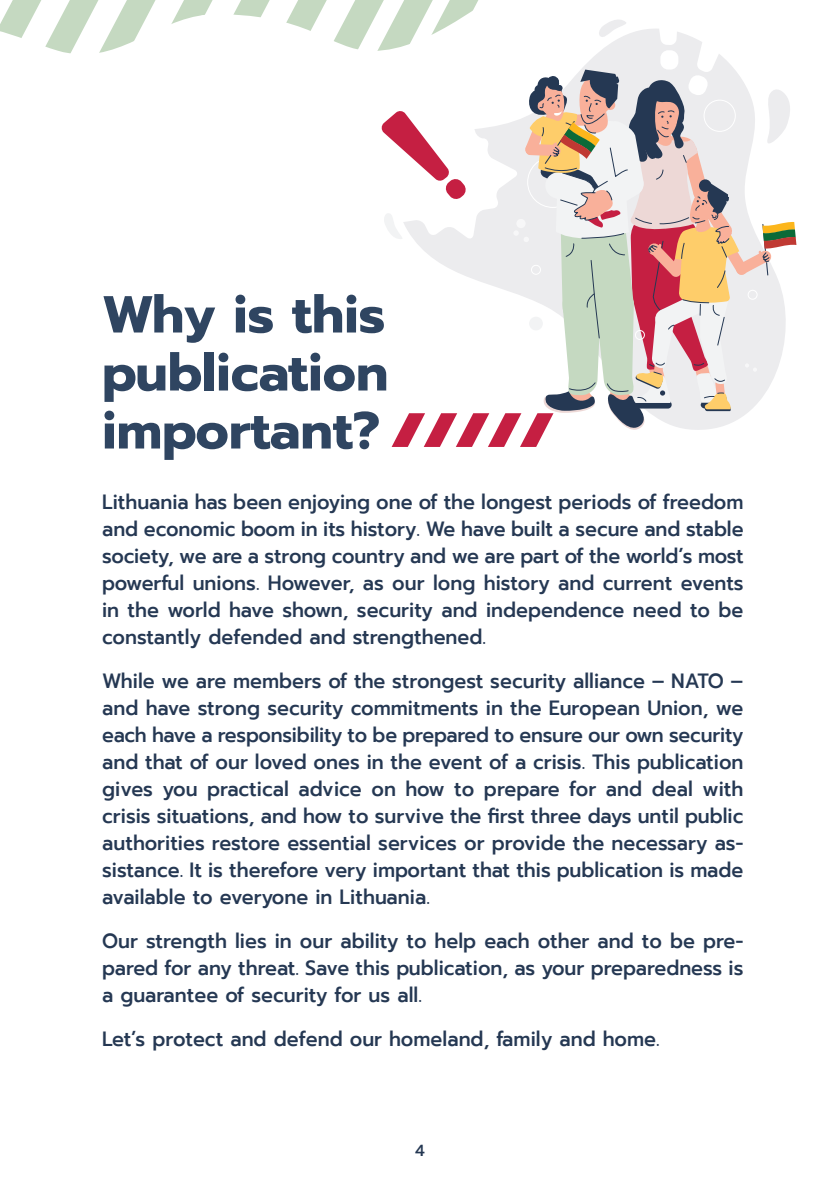
<style>
.page{position:relative;width:840px;height:1191px;background:#fff}
.page>*{position:absolute;margin:0;border:0;box-sizing:border-box;transform-origin:0 0}
.t1{font:700 52px/58px "Prompt";color:#2f4561;text-align:justify}
.t2{font:500 20.6px/27px "Prompt";color:#253853;text-align:justify;scale:.95 1}
.t3{font:500 16px "Prompt";color:#253853}
</style>
<div class="page">
<svg style="left:0;top:0;width:796px;height:447px"></svg>
<h1 class="t1" style="left:102px;top:285px;width:287px">Why is this publication important?</h1>
<p class="t2" style="left:102px;top:488px;width:676px">Lithuania has been enjoying one of the longest periods of freedom and economic boom in its history. We have built a secure and stable society, we are a strong country and we are part of the world’s most powerful unions. However, as our long history and current events in the world have shown, security and independence need to be constantly defended and strengthened.</p>
<p class="t2" style="left:102px;top:667px;width:676px">While we are members of the strongest security alliance – NATO – and have strong security commitments in the European Union, we each have a responsibility to be prepared to ensure our own security and that of our loved ones in the event of a crisis. This publication gives you practical advice on how to prepare for and deal with crisis situations, and how to survive the first three days until public authorities restore essential services or provide the necessary as&shy;sistance. It is therefore very important that this publication is made available to everyone in Lithuania.</p>
<p class="t2" style="left:102px;top:927px;width:676px">Our strength lies in our ability to help each other and to be pre&shy;pared for any threat. Save this publication, as your preparedness is a guarantee of security for us all.</p>
<p class="t2" style="left:102px;top:1025px;width:588px">Let’s protect and defend our homeland, family and home.</p>
<p class="t3" style="left:415px;top:1139px;width:11px">4</p>
</div>
